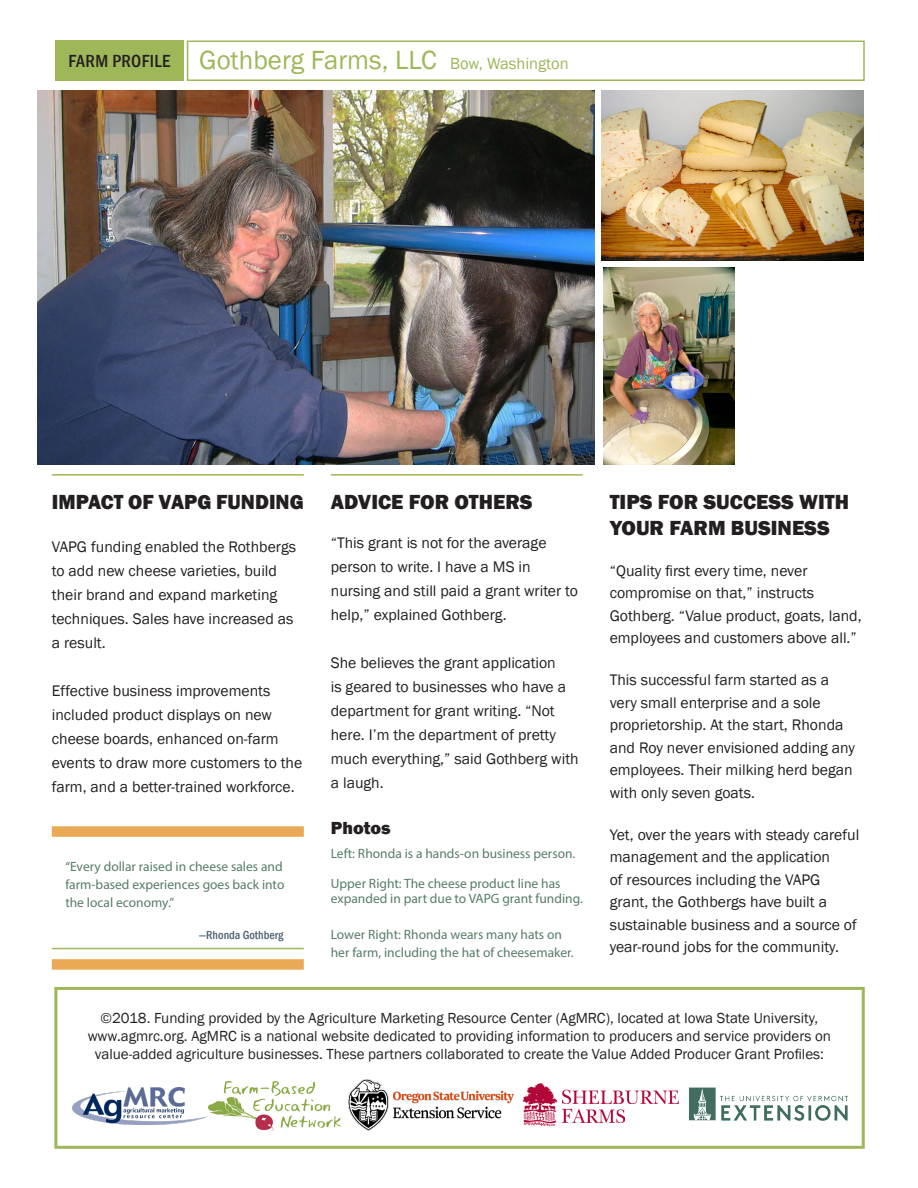
<style>
.page{position:relative;width:918px;height:1188px;background:#fff}
.page>*{position:absolute;margin:0;border:0;box-sizing:border-box;transform-origin:0 0}
.t1{font:27px "Franklin Gothic";color:#9eb759}
.Subtitle_B{font:800 21px "Franklin Gothic";color:#231f20}
.Text{font:800 21px/25.2px "Franklin Gothic";color:#231f20}
.t2{font:500 condensed 18px "Franklin Gothic";letter-spacing:.02em;color:#231f20}
.t3{font:800 18px "Franklin Gothic";color:#231f20}
.Text-2{font:15.75px/24px "Franklin Gothic";color:#231f20}
.Text-3{font:15px/18px "Franklin Gothic";color:#231f20;text-align:center}
.Text-4{font:13.5px/15px "Myriad Pro";color:#567d68}
.Quotes_-_topbar{font:13.5px/18px "Myriad Pro";color:#567d68}
.Attribution_-_bottom{font:500 condensed 12px "Franklin Gothic";color:#4a6072}
.s1{font-size:16.5px}
</style>
<div class="page">
<hr style="left:52px;top:474px;width:252px;height:2px;background:#9eb759">
<div style="left:52px;top:826px;width:252px;height:11px;background:#e9a955"></div>
<div style="left:52px;top:959px;width:252px;height:11px;background:#e9a955"></div>
<hr style="left:52px;top:948px;width:252px;height:1px;background:#9eb759">
<hr style="left:331px;top:474px;width:252px;height:2px;background:#9eb759">
<div style="left:187px;top:40px;width:678px;height:41px;background:#fff;border:2px solid #9eb759"></div>
<div style="left:55px;top:40px;width:128px;height:41px;background:#9eb759"></div>
<img style="left:38px;top:91px;width:556px;height:373px">
<img style="left:602px;top:91px;width:261px;height:170px">
<div style="left:54px;top:987px;width:811px;height:162px;background:#fff;border:3px solid #9eb759"></div>
<img style="left:72px;top:1087px;width:137px;height:38px">
<img style="left:209px;top:1081px;width:131px;height:49px">
<img style="left:348px;top:1080px;width:165px;height:51px">
<img style="left:523px;top:1083px;width:50px;height:43px">
<img style="left:562px;top:1085px;width:117px;height:18px">
<img style="left:558px;top:1104px;width:67px;height:19px">
<img style="left:689px;top:1087px;width:159px;height:34px">
<img style="left:604px;top:268px;width:131px;height:196px">
<p class="t2" style="left:69px;top:49px;width:103px">FARM PROFILE</p>
<p class="t1" style="left:199px;top:44px;width:371px">Gothberg Farms, LLC <span class="s1">Bow, Washington</span></p>
<p class="Subtitle_B" style="left:52px;top:489px;width:253px">IMPACT OF VAPG FUNDING</p>
<p class="Text-2" style="left:52px;top:535px;width:246px">VAPG funding enabled the Rothbergs to add new cheese varieties, build their brand and expand marketing techniques. Sales have increased as a result.</p>
<p class="Text-2" style="left:52px;top:679px;width:252px">Effective business improvements included product displays on new cheese boards, enhanced on-farm events to draw more customers to the farm, and a better-trained workforce.</p>
<p class="Quotes_-_topbar" style="left:65px;top:857px;width:221px">“Every dollar raised in cheese sales and farm-based experiences goes back into the local economy.”</p>
<p class="Attribution_-_bottom" style="left:199px;top:927px;width:86px">—Rhonda Gothberg</p>
<p class="Subtitle_B" style="left:331px;top:489px;width:203px">ADVICE FOR OTHERS</p>
<p class="Text-2" style="left:331px;top:531px;width:249px">“This grant is not for the average person to write. I have a MS in nursing and still paid a grant writer to help,” explained Gothberg.</p>
<p class="Text-2" style="left:331px;top:651px;width:249px">She believes the grant application<br>is geared to businesses who have a department for grant writing. “Not here. I’m the department of pretty much everything,” said Gothberg with a laugh.</p>
<p class="t3" style="left:331px;top:816px;width:61px">Photos</p>
<p class="Quotes_-_topbar" style="left:331px;top:844px;width:246px">Left: Rhonda is a hands-on business person.</p>
<p class="Text-4" style="left:331px;top:876px;width:253px">Upper Right: The cheese product line has expanded in part due to VAPG grant funding.</p>
<p class="Text-4" style="left:331px;top:925px;width:244px;line-height:18px">Lower Right: Rhonda wears many hats on her farm, including the hat of cheesemaker.</p>
<p class="Text" style="left:610px;top:490px;width:241px">TIPS FOR SUCCESS WITH<br>YOUR FARM BUSINESS</p>
<p class="Text-2" style="left:610px;top:560px;width:253px;line-height:22.5px">“Quality first every time, never compromise on that,” instructs Gothberg. “Value product, goats, land, employees and customers above all.”</p>
<p class="Text-2" style="left:610px;top:669px;width:247px;line-height:22.5px">This successful farm started as a very small enterprise and a sole proprietorship. At the start, Rhonda and Roy never envisioned adding any employees. Their milking herd began with only seven goats.</p>
<p class="Text-2" style="left:610px;top:824px;width:251px;line-height:22.5px">Yet, over the years with steady careful management and the application<br>of resources including the VAPG grant, the Gothbergs have built a sustainable business and a source of year-round jobs for the community.</p>
<p class="Text-3" style="left:88px;top:1009px;width:745px">©2018. Funding provided by the Agriculture Marketing Resource Center (AgMRC), located at Iowa State University, www.agmrc.org. AgMRC is a national website dedicated to providing information to producers and service providers on value-added agriculture businesses. These partners collaborated to create the Value Added Producer Grant Profiles:</p>
</div>
